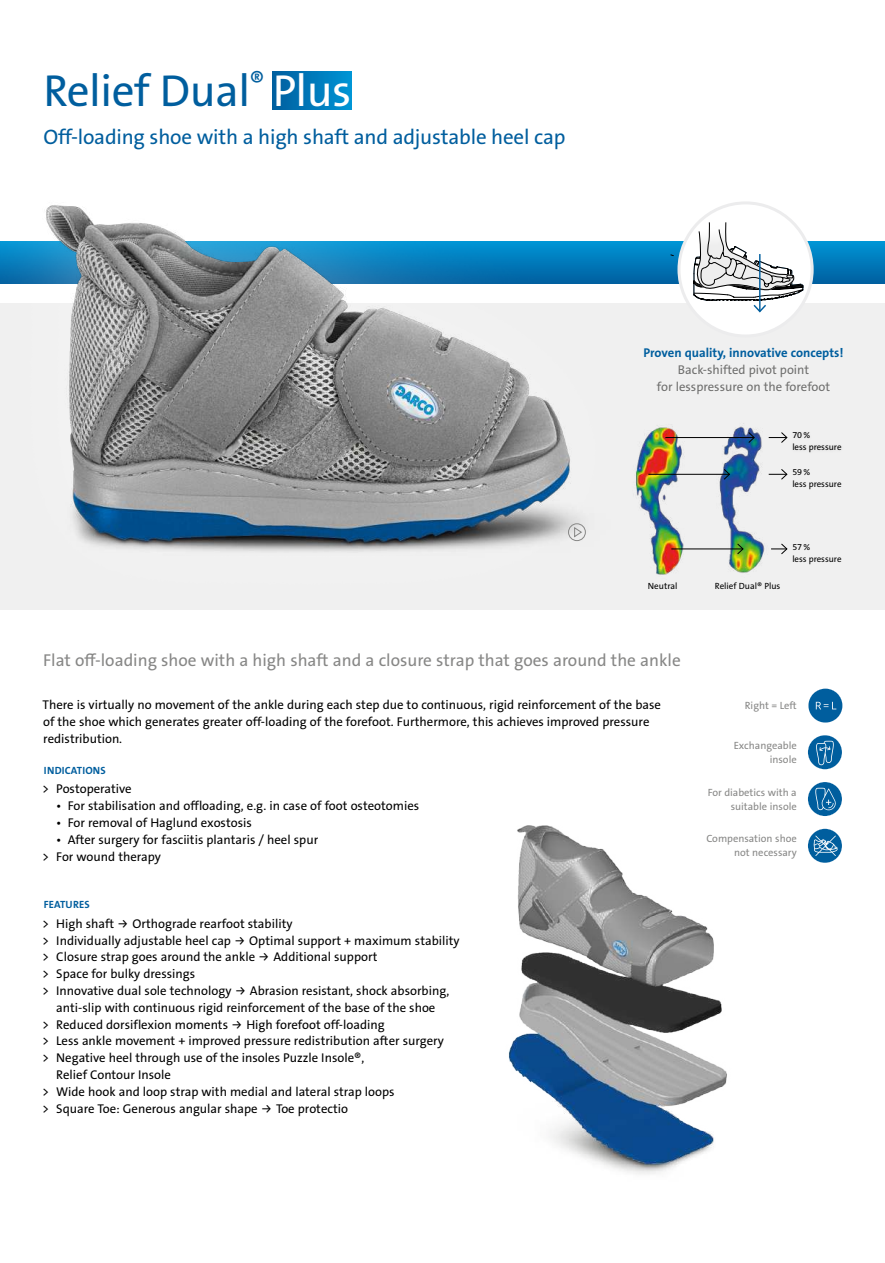
<style>
.page{position:relative;width:885px;height:1263px;background:#fff}
.page>*{position:absolute;margin:0;border:0;box-sizing:border-box;transform-origin:0 0}
.t1{font:45px "The Sans B Plus W5 Plain";letter-spacing:-.01em;color:#005e9e}
.t2{font:21px "The Sans B Plus W5 Plain";letter-spacing:-.01em;color:#005e9e}
.t3{font:17.25px "The Sans B Plus W5 Plain";color:#878786}
.t4{font:12.75px/16.8px "The Sans B Plus W5 Plain";color:#000}
.t5{font:12.75px/16.8px "The Sans B Plus W5 Plain";color:#6f6f6e;text-align:center}
.t6{font:700 12.75px "The Sans B Plus W7";color:#005e9e}
.t7{font:10.5px/14px "The Sans B Plus W5 Plain";color:#878786;text-align:right}
.t8{font:700 10.5px "The Sans B Plus W7";letter-spacing:.015em;color:#005e9e}
.t9{font:9px/12px "The Sans B Plus W5 Plain";color:#000}
.s1{color:#fff}
.s2{font-family:"Fira Sans Condensed"}
</style>
<div class="page">
<div style="left:0;top:303px;width:884px;height:306px;background:#f0f0f0"></div>
<div style="left:0;top:241px;width:884px;height:42px;background:linear-gradient(to bottom,#0597d6,#0161a2)"></div>
<div style="left:272px;top:71px;width:79px;height:39px;background:linear-gradient(to right,#005e9e,#0094d4)"></div>
<div style="left:0;top:106px;width:672px;height:543px;background:#fff;opacity:.35"></div>
<img style="left:43px;top:191px;width:599px;height:371px">
<svg style="left:573px;top:527px;width:9px;height:10px"></svg>
<div style="left:568px;top:523px;width:17px;height:18px;border:1px solid #878786;border-radius:50%"></div>
<div style="left:640px;top:344px;width:207px;height:54px;background:#f0f0f0"></div>
<div style="left:679px;top:203px;width:133px;height:133px;background:#fff;border-radius:50%"></div>
<div style="left:677px;top:201px;width:136px;height:136px;border:3px solid #ececed;border-radius:50%"></div>
<svg style="left:693px;top:219px;width:110px;height:95px"></svg>
<img style="left:620px;top:418px;width:74px;height:166px">
<img style="left:704px;top:423px;width:61px;height:150px">
<svg style="left:768px;top:432px;width:20px;height:11px"></svg>
<svg style="left:771px;top:543px;width:17px;height:12px"></svg>
<svg style="left:768px;top:469px;width:20px;height:11px"></svg>
<div style="left:662px;top:429px;width:96px;height:17px;background:#fff;opacity:.1"></div>
<hr style="left:665px;top:437px;width:89px;height:1px;background:#000">
<svg style="left:747px;top:431px;width:8px;height:13px"></svg>
<hr style="left:648px;top:474px;width:81px;height:1px;background:#000">
<svg style="left:722px;top:468px;width:8px;height:13px"></svg>
<hr style="left:671px;top:548px;width:72px;height:1px;background:#000">
<svg style="left:736px;top:543px;width:8px;height:12px"></svg>
<img style="left:508px;top:825px;width:219px;height:349px">
<div style="left:808px;top:689px;width:34px;height:34px;background:#005e9e;border-radius:50%"></div>
<svg style="left:815px;top:702px;width:21px;height:7px"></svg>
<div style="left:807px;top:829px;width:34px;height:34px;background:#005e9e;border-radius:50%"></div>
<svg style="left:813px;top:835px;width:24px;height:21px"></svg>
<div style="left:807px;top:735px;width:34px;height:34px;background:#005e9e;border-radius:50%"></div>
<svg style="left:816px;top:741px;width:17px;height:24px"></svg>
<div style="left:807px;top:782px;width:34px;height:34px;background:#005e9e;border-radius:50%"></div>
<svg style="left:815px;top:788px;width:21px;height:22px"></svg>
<h1 class="t1" style="left:43px;top:62px;width:309px">Relief Dual<sup>®</sup> <span class="s1">Plus</span></h1>
<h2 class="t2" style="left:43px;top:123px;width:523px">Off-loading shoe with a high shaft and adjustable heel cap</h2>
<p class="t6" style="left:643px;top:345px;width:201px">Proven quality, innovative concepts!</p>
<p class="t5" style="left:656px;top:361px;width:175px">Back-shifted pivot point<br>for lesspressure on the forefoot</p>
<p class="t9" style="left:792px;top:429px;width:51px">70%<br>less pressure</p>
<p class="t9" style="left:792px;top:466px;width:51px">59%<br>less pressure</p>
<p class="t9" style="left:648px;top:580px;width:31px">Neutral</p>
<p class="t9" style="left:714px;top:580px;width:67px">Relief Dual® Plus</p>
<p class="t9" style="left:792px;top:541px;width:51px">57%<br>less pressure</p>
<h3 class="t3" style="left:43px;top:649px;width:639px">Flat off-loading shoe with a high shaft and a closure strap that goes around the ankle</h3>
<p class="t4" style="left:42px;top:697px;width:620px">There is virtually no movement of the ankle during each step due to continuous, rigid reinforcement of the base of the shoe which generates greater off-loading of the forefoot. Furthermore, this achieves improved pressure redistribution.</p>
<p class="t8" style="left:44px;top:763px;width:63px">INDICATIONS</p>
<p class="t4" style="left:42px;top:781px;width:91px">&gt; Postoperative</p>
<p class="t4" style="left:56px;top:797px;width:364px">• For stabilisation and offloading, e.g. in case of foot osteotomies</p>
<p class="t4" style="left:56px;top:814px;width:197px">• For removal of Haglund exostosis</p>
<p class="t4" style="left:42px;top:831px;width:278px;text-indent:14px">• After surgery for fasciitis plantaris / heel spur &gt; For wound therapy</p>
<p class="t8" style="left:44px;top:898px;width:47px">FEATURES</p>
<p class="t4" style="left:42px;top:915px;width:252px">&gt; High shaft <span class="s2">→</span> Orthograde rearfoot stability</p>
<p class="t4" style="left:42px;top:932px;width:419px">&gt; Individually adjustable heel cap <span class="s2">→</span> Optimal support + maximum stability</p>
<p class="t4" style="left:42px;top:949px;width:337px">&gt; Closure strap goes around the ankle <span class="s2">→</span> Additional support</p>
<p class="t4" style="left:42px;top:965px;width:155px">&gt; Space for bulky dressings</p>
<p class="t4" style="left:42px;top:982px;width:409px">&gt; Innovative dual sole technology <span class="s2">→</span> Abrasion resistant, shock absorbing,</p>
<p class="t4" style="left:56px;top:999px;width:380px">anti-slip with continuous rigid reinforcement of the base of the shoe</p>
<p class="t4" style="left:42px;top:1016px;width:344px">&gt; Reduced dorsiflexion moments <span class="s2">→</span> High forefoot off-loading</p>
<p class="t4" style="left:42px;top:1033px;width:403px">&gt; Less ankle movement + improved pressure redistribution after surgery</p>
<p class="t4" style="left:42px;top:1049px;width:324px">&gt; Negative heel through use of the insoles Puzzle Insole®,</p>
<p class="t4" style="left:56px;top:1066px;width:116px">Relief Contour Insole</p>
<p class="t4" style="left:42px;top:1083px;width:354px">&gt; Wide hook and loop strap with medial and lateral strap loops</p>
<p class="t4" style="left:42px;top:1100px;width:307px">&gt; Square Toe: Generous angular shape <span class="s2">→</span> Toe protectio</p>
<p class="t7" style="left:744px;top:699px;width:53px">Right = Left</p>
<p class="t7" style="left:733px;top:739px;width:64px">Exchangeable insole</p>
<p class="t7" style="left:707px;top:785px;width:91px">For diabetics with a suitable insole</p>
<p class="t7" style="left:706px;top:831px;width:92px">Compensation shoe not necessary</p>
</div>
